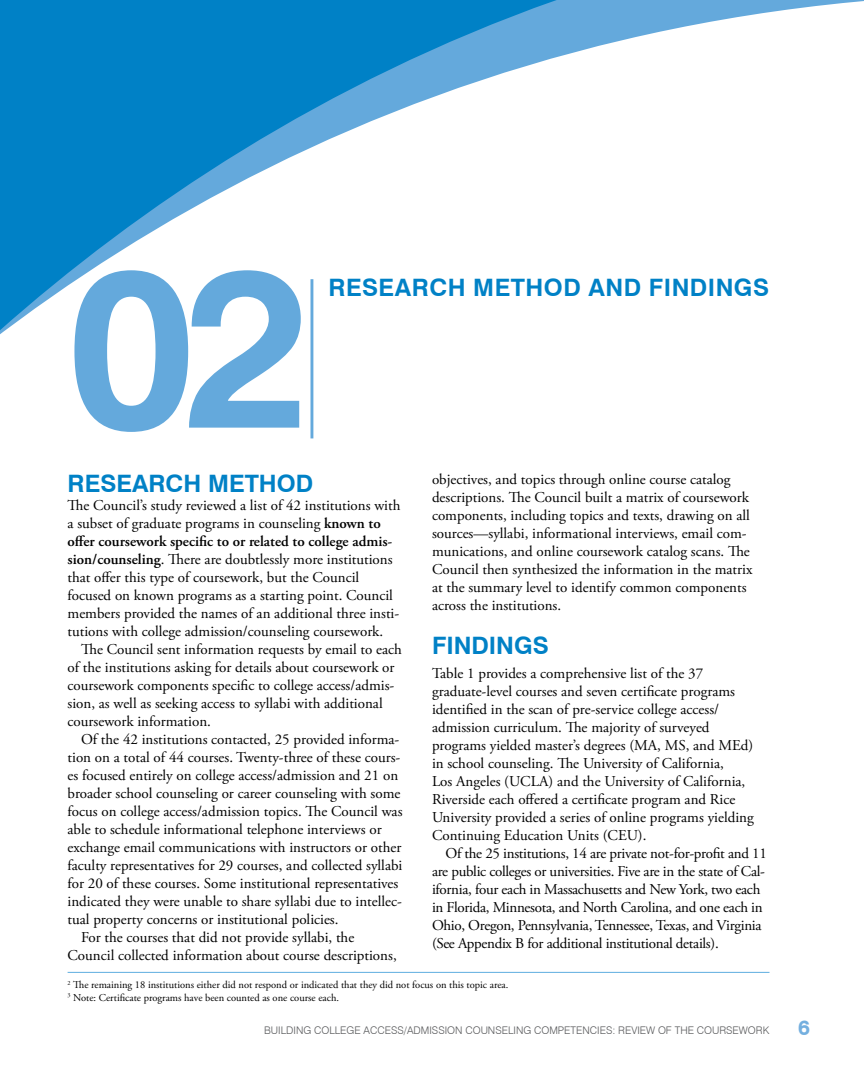
<style>
.page{position:relative;width:864px;height:1080px;background:#fff}
.page>*{position:absolute;margin:0;border:0;box-sizing:border-box;transform-origin:0 0}
.t1{font:700 225px "Swiss 721 BT";color:#64a9dc}
.t2{font:700 24px "Swiss 721 BT";letter-spacing:.02em;color:#0081c6}
.t3{font:700 24px "Swiss 721 BT";color:#0081c6}
.t4{font:700 21px "Swiss 721 BT";color:#74afdf}
.t5{font:15px/18px "Adobe Garamond Pro";color:#000}
.t6{font:15px/18px "Adobe Garamond Pro";letter-spacing:-.02em;color:#000}
.t7{font:10.5px/12.6px "Adobe Garamond Pro";color:#000}
.t8{font:300 10.5px "Swiss 721 BT";color:#58595b}
.s1{font-weight:600}
</style>
<div class="page">
<svg style="left:0;top:0;width:864px;height:439px"></svg>
<hr style="left:310px;top:279px;width:3px;height:159px;background:#64a9dc">
<hr style="left:68px;top:972px;width:702px;height:1px;background:#5eaee0">
<h1 class="t1" style="left:68px;top:211px;width:245px">02</h1>
<h2 class="t2" style="left:328px;top:273px;width:442px">RESEARCH METHOD AND FINDINGS</h2>
<h2 class="t3" style="left:68px;top:468px;width:247px">RESEARCH METHOD</h2>
<p class="t5" style="left:68px;top:496px;width:334px">The Council’s study reviewed a list of 42 institutions with a subset of graduate programs in counseling <span class="s1">known to offer coursework specific to or related to college admis&shy;sion/counseling</span>. There are doubtlessly more institutions that offer this type of coursework, but the Council focused on known programs as a starting point. Council members provided the names of an additional three insti&shy;tutions with college admission/counseling coursework.</p>
<p class="t5" style="left:68px;top:640px;width:336px;text-indent:14px">The Council sent information requests by email to each of the institutions asking for details about coursework or coursework components specific to college access/admis&shy;sion, as well as seeking access to syllabi with additional coursework information.</p>
<p class="t5" style="left:81px;top:730px;width:320px">Of the 42 institutions contacted, 25 provided informa-</p>
<p class="t5" style="left:68px;top:748px;width:334px">tion on a total of 44 courses. Twenty-three of these cours-</p>
<p class="t5" style="left:68px;top:766px;width:332px">es focused entirely on college access/admission and 21 on</p>
<p class="t5" style="left:68px;top:784px;width:334px">broader school counseling or career counseling with some</p>
<p class="t5" style="left:68px;top:802px;width:337px">focus on college access/admission topics. The Council was</p>
<p class="t5" style="left:68px;top:820px;width:316px">able to schedule informational telephone interviews or</p>
<p class="t5" style="left:68px;top:838px;width:335px">exchange email communications with instructors or other</p>
<p class="t5" style="left:68px;top:856px;width:336px">faculty representatives for 29 courses, and collected syllabi</p>
<p class="t5" style="left:68px;top:874px;width:332px">for 20 of these courses. Some institutional representatives</p>
<p class="t5" style="left:68px;top:892px;width:336px">indicated they were unable to share syllabi due to intellec-</p>
<p class="t5" style="left:68px;top:910px;width:273px">tual property concerns or institutional policies.</p>
<p class="t5" style="left:81px;top:928px;width:275px">For the courses that did not provide syllabi, the</p>
<p class="t5" style="left:68px;top:946px;width:331px">Council collected information about course descriptions,</p>
<p class="t5" style="left:432px;top:471px;width:322px">objectives, and topics through online course catalog descriptions. The Council built a matrix of coursework components, including topics and texts, drawing on all sources—syllabi, informational interviews, email com&shy;munications, and online coursework catalog scans. The Council then synthesized the information in the matrix at the summary level to identify common components across the institutions.</p>
<h2 class="t3" style="left:432px;top:631px;width:118px">FINDINGS</h2>
<p class="t5" style="left:432px;top:665px;width:323px">Table 1 provides a comprehensive list of the 37 graduate-level courses and seven certificate programs identified in the scan of pre-service college access/ admission curriculum. The majority of surveyed programs yielded master’s degrees (MA, MS, and MEd) in school counseling. The University of California,<br>Los Angeles (UCLA) and the University of California, Riverside each offered a certificate program and Rice University provided a series of online programs yielding Continuing Education Units (CEU).</p>
<p class="t6" style="left:432px;top:845px;width:336px;text-indent:14px">Of the 25 institutions, 14 are private not-for-profit and 11 are public colleges or universities. Five are in the state of Cal&shy;ifornia, four each in Massachusetts and New York, two each in Florida, Minnesota, and North Carolina, and one each in Ohio, Oregon, Pennsylvania, Tennessee, Texas, and Virginia (See Appendix B for additional institutional details).</p>
<p class="t7" style="left:68px;top:979px;width:442px"><sup>2</sup> The remaining 18 institutions either did not respond or indicated that they did not focus on this topic area.<br><sup>3</sup> Note: Certificate programs have been counted as one course each.</p>
<p class="t8" style="left:264px;top:1024px;width:507px">BUILDING COLLEGE ACCESS/ADMISSION COUNSELING COMPETENCIES: REVIEW OF THE COURSEWORK</p>
<h3 class="t4" style="left:798px;top:1015px;width:13px">6</h3>
</div>
